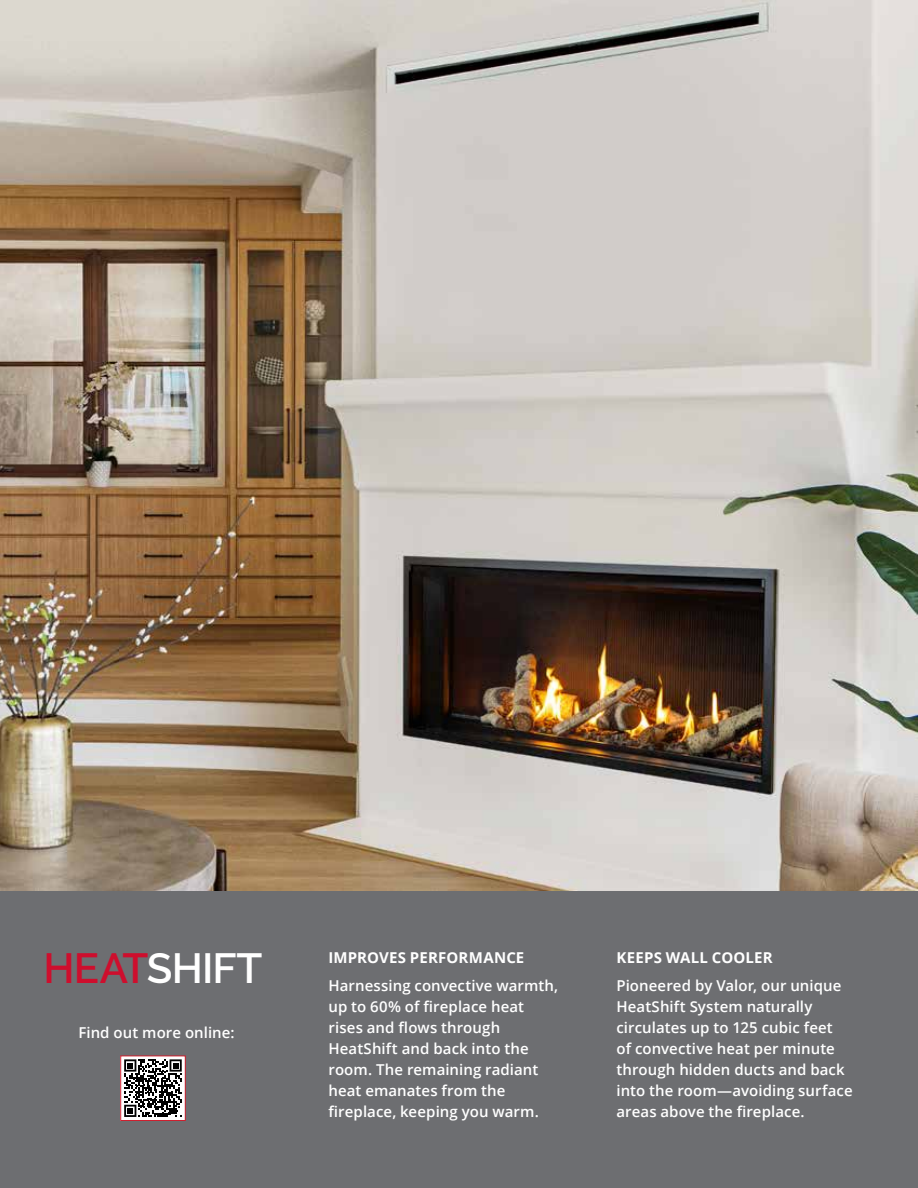
<style>
.page{position:relative;width:918px;height:1188px;background:#fff}
.page>*{position:absolute;margin:0;border:0;box-sizing:border-box;transform-origin:0 0}
.PAGE_HEADER_reverse{font:600 42px "Raleway";letter-spacing:-.02em;color:#fff}
.BODY_white_no_indent{font:600 15px/21px "Open Sans";letter-spacing:.005em;color:#fff}
.DESCRIPTIONS_true_left{font:700 15px "Open Sans";letter-spacing:.01em;color:#fff}
.s1{color:#ce0e2d}
</style>
<div class="page">
<div style="left:0;top:890px;width:918px;height:298px;background:#6d6e71"></div>
<div style="left:121px;top:1056px;width:64px;height:64px;background:#fff"></div>
<svg style="left:124px;top:1059px;width:58px;height:58px"></svg>
<img style="left:0;top:0;width:918px;height:890px">
<p class="PAGE_HEADER_reverse" style="left:43px;top:944px;width:221px"><span class="s1">HEAT</span>SHIFT</p>
<p class="BODY_white_no_indent" style="left:78px;top:1022px;width:158px">Find out more online:</p>
<p class="DESCRIPTIONS_true_left" style="left:328px;top:947px;width:197px">IMPROVES PERFORMANCE</p>
<p class="BODY_white_no_indent" style="left:328px;top:975px;width:231px">Harnessing convective warmth, up to 60% of fireplace heat rises and flows through<br>HeatShift and back into the room. The remaining radiant heat emanates from the fireplace, keeping you warm.</p>
<p class="DESCRIPTIONS_true_left" style="left:616px;top:947px;width:158px">KEEPS WALL COOLER</p>
<p class="BODY_white_no_indent" style="left:616px;top:975px;width:238px">Pioneered by Valor, our unique<br>HeatShift System naturally circulates up to 125 cubic feet<br>of convective heat per minute through hidden ducts and back into the room—avoiding surface areas above the fireplace.</p>
</div>
